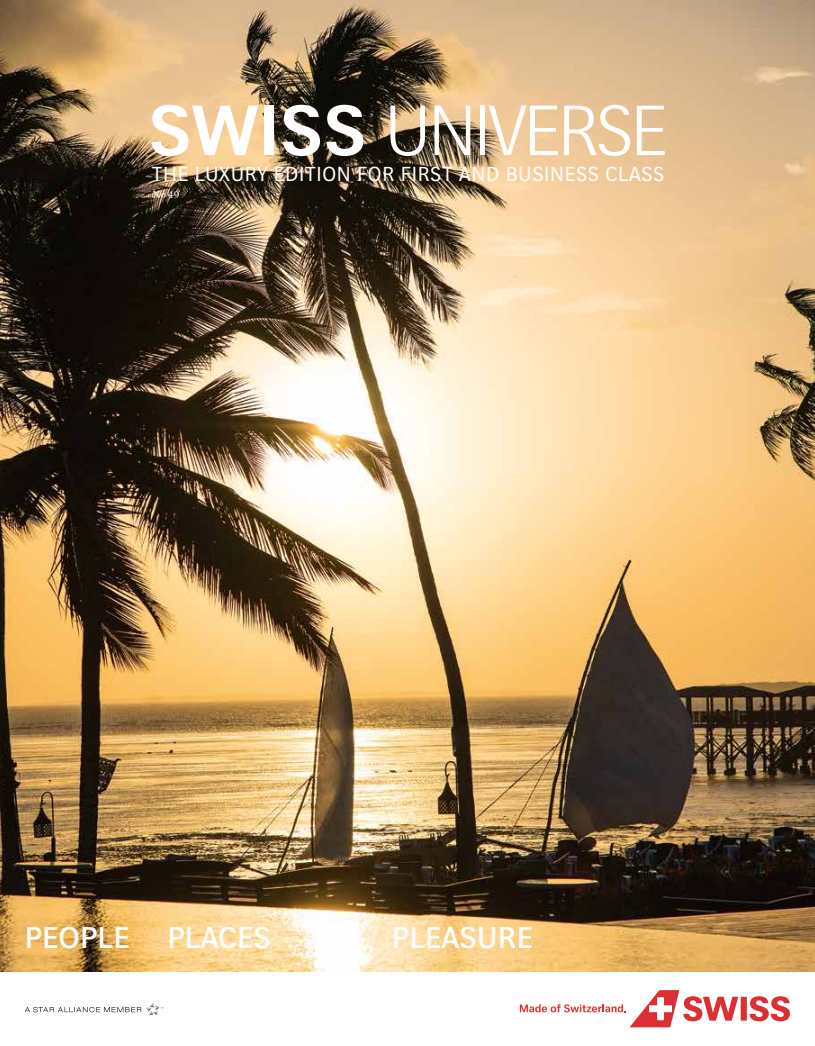
<style>
.page{position:relative;width:815px;height:1046px;background:#fff}
.page>*{position:absolute;margin:0;border:0;box-sizing:border-box;transform-origin:0 0}
.t1{font:300 70.88px "CH Sans";letter-spacing:-.04em;color:#fff}
.t2{font:500 30px "CH Sans";color:#fff}
.t3{font:20.25px "CH Sans";letter-spacing:.03em;color:#fff}
.t4{font:10.62px "Chronicle Text G1";color:#fff}
.s1{font-weight:700}
</style>
<div class="page">
<img style="left:0;top:0;width:815px;height:971px">
<svg style="left:520px;top:990px;width:270px;height:37px"></svg>
<svg style="left:25px;top:1003px;width:138px;height:12px"></svg>
<h1 class="t1" style="left:148px;top:88px;width:521px"><span class="s1">SWISS</span> UNIVERSE</h1>
<p class="t3" style="left:152px;top:162px;width:514px">THE LUXURY EDITION FOR FIRST AND BUSINESS CLASS</p>
<p class="t4" style="left:152px;top:186px;width:29px">No 49</p>
<h2 class="t2" style="left:25px;top:919px;width:106px">PEOPLE</h2>
<h2 class="t2" style="left:167px;top:919px;width:105px">PLACES</h2>
<h2 class="t2" style="left:392px;top:919px;width:143px">PLEASURE</h2>
</div>
